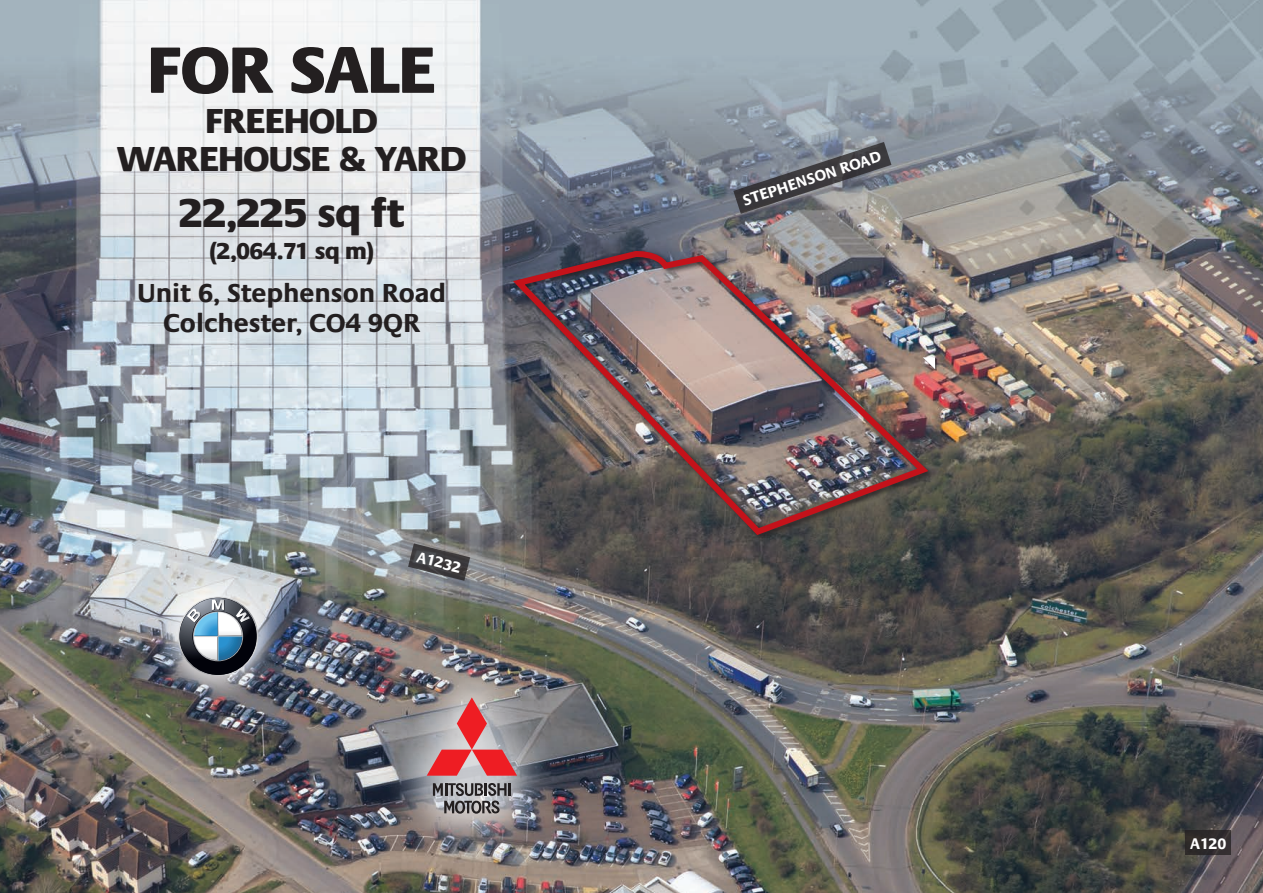
<style>
.page{position:relative;width:1263px;height:893px;background:#fff}
.page>*{position:absolute;margin:0;border:0;box-sizing:border-box;transform-origin:0 0}
.t1{font:800 67.8px "Praxis";color:#231f20}
.t2{font:800 42px "Praxis";color:#231f20}
.t3{font:800 36px/37.5px "Praxis";color:#231f20;text-align:center}
.t4{font:700 27px/30px "Praxis";color:#231f20;text-align:center}
.t5{font:800 24px "Praxis";color:#231f20}
.t6{font:700 15.9px "Praxis";color:#fff}
</style>
<div class="page">
<img style="left:0;top:0;width:1263px;height:893px">
<svg style="left:733px;top:142px;width:158px;height:72px;background:#6b6e75"></svg>
<svg style="left:408px;top:543px;width:62px;height:38px;background:#5e5e5f"></svg>
<div style="left:1185px;top:831px;width:45px;height:24px;background:#302b2a"></div>
<div style="left:924px;top:358px;width:12px;height:13px;background:#231f20;opacity:.75"></div>
<div style="left:512px;top:249px;width:423px;height:293px;background:#231f20;opacity:.75"></div>
<img style="left:507px;top:252px;width:424px;height:286px">
<div style="left:381px;top:651px;width:182px;height:210px;background:#fff;opacity:.75"></div>
<svg style="left:427px;top:697px;width:90px;height:79px;background:#c58084"></svg>
<svg style="left:433px;top:783px;width:78px;height:31px;background:#838184"></svg>
<div style="left:148px;top:567px;width:140px;height:139px;background:#fff;opacity:.75"></div>
<svg style="left:178px;top:597px;width:80px;height:79px"></svg>
<h1 class="t1" style="left:148px;top:33px;width:289px">FOR SALE</h1>
<h3 class="t3" style="left:117px;top:103px;width:351px">FREEHOLD<br>WAREHOUSE &amp; YARD</h3>
<h2 class="t2" style="left:179px;top:190px;width:227px">22,225 sq ft</h2>
<p class="t5" style="left:210px;top:238px;width:166px">(2,064.71 sq m)</p>
<p class="t4" style="left:137px;top:278px;width:311px">Unit 6, Stephenson Road<br>Colchester, CO4 9QR</p>
<p class="t6" style="left:419px;top:548px;width:47px;rotate:14deg">A1232</p>
<p class="t6" style="left:740px;top:192px;width:146px;rotate:-18deg">STEPHENSON ROAD</p>
<p class="t6" style="left:1190px;top:835px;width:38px">A120</p>
</div>
